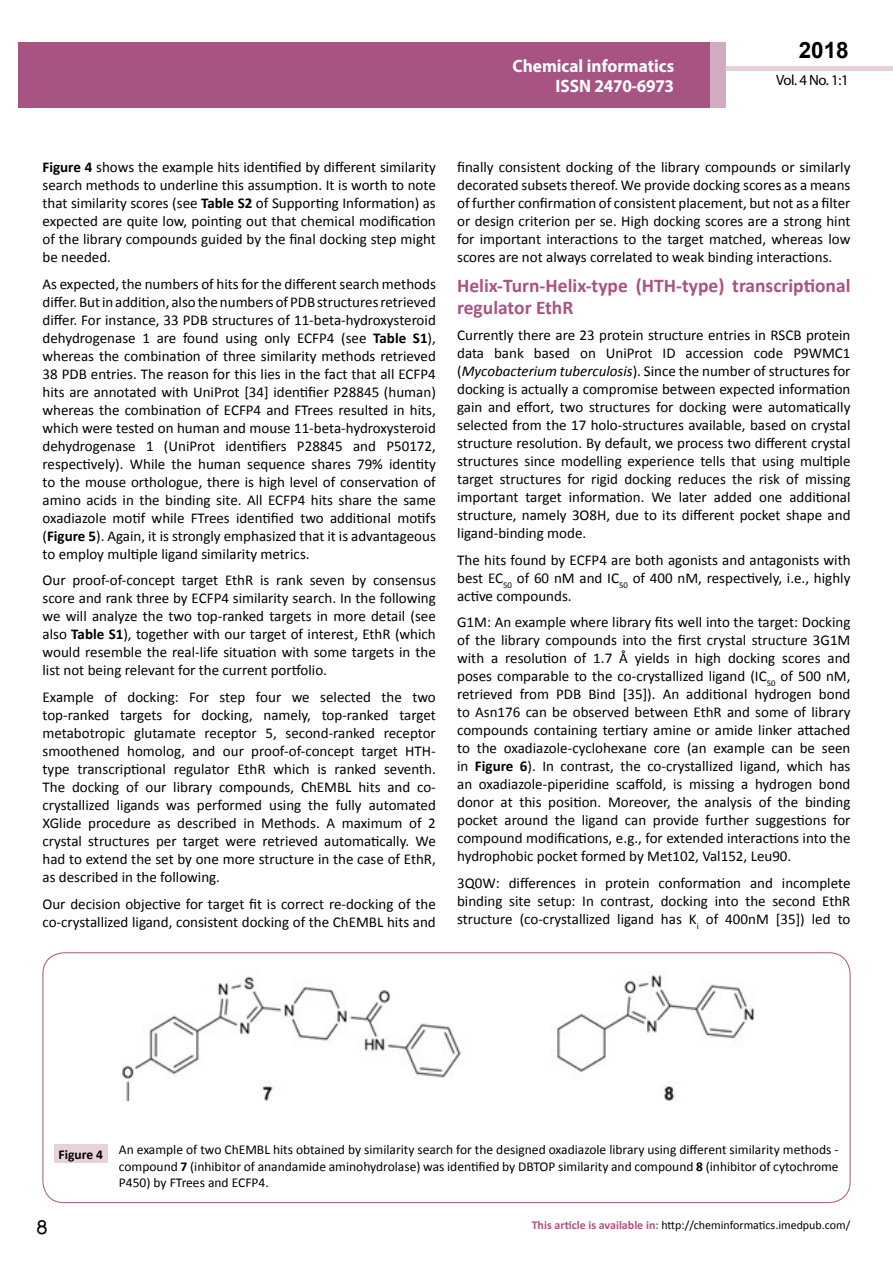
<style>
.page{position:relative;width:893px;height:1263px;background:#fff}
.page>*{position:absolute;margin:0;border:0;box-sizing:border-box;transform-origin:0 0}
.t1{font:25.5px "Tunga";color:#000}
.t2{font:700 22.5px "Arial";color:#000}
.t3{font:700 19.5px/21.5px "Calibri";color:#a75483}
.t4{font:700 18px/19.8px "Myriad Pro";color:#fff;text-align:right;scale:.96 1}
.t5{font:15px/18px "Calibri";color:#000;text-align:justify}
.t6{font:14.85px "Myriad Pro";color:#000}
.t7{font:13.5px/16.2px "Calibri";color:#000;text-align:justify}
.t8{font:700 13.5px "Calibri";color:#000}
.t9{font:12px "Calibri";color:#000}
.s1{font-weight:700}
.s2{font-style:italic}
.s3{font-weight:700;color:#a75483}
</style>
<div class="page">
<div style="left:722px;top:66px;width:171px;height:5px;background:#e6d1dd"></div>
<div style="left:710px;top:42px;width:15px;height:66px;background:#d2aac1"></div>
<div style="left:19px;top:42px;width:691px;height:66px;background:#a75483"></div>
<img style="left:122px;top:971px;width:633px;height:131px">
<div style="left:54px;top:1144px;width:53px;height:19px;background:#e6d1dd"></div>
<p class="t4" style="left:512px;top:55px;width:170px">Chemical informatics<br>ISSN 2470-6973</p>
<h2 class="t2" style="left:799px;top:35px;width:52px">2018</h2>
<p class="t6" style="left:776px;top:71px;width:74px">Vol. 4 No. 1:1</p>
<p class="t5" style="left:43px;top:158px;width:395px"><span class="s1">Figure 4</span> shows the example hits identified by different similarity search methods to underline this assumption. It is worth to note that similarity scores (see <span class="s1">Table S2</span> of Supporting Information) as expected are quite low, pointing out that chemical modification of the library compounds guided by the final docking step might be needed.</p>
<p class="t5" style="left:43px;top:275px;width:395px">As expected, the numbers of hits for the different search methods differ.Butinaddition, alsothenumbersofPDBstructuresretrieved differ. For instance, 33 PDB structures of 11-beta-hydroxysteroid dehydrogenase 1 are found using only ECFP4 (see <span class="s1">Table S1</span>), whereas the combination of three similarity methods retrieved 38 PDB entries. The reason for this lies in the fact that all ECFP4 hits are annotated with UniProt [34] identifier P28845 (human) whereas the combination of ECFP4 and FTrees resulted in hits, which were tested on human and mouse 11-beta-hydroxysteroid dehydrogenase 1 (UniProt identifiers P28845 and P50172, respectively). While the human sequence shares 79% identity to the mouse orthologue, there is high level of conservation of amino acids in the binding site. All ECFP4 hits share the same oxadiazole motif while FTrees identified two additional motifs (<span class="s1">Figure 5</span>). Again, it is strongly emphasized that it is advantageous to employ multiple ligand similarity metrics.</p>
<p class="t5" style="left:43px;top:571px;width:395px">Our proof-of-concept target EthR is rank seven by consensus score and rank three by ECFP4 similarity search. In the following we will analyze the two top-ranked targets in more detail (see also <span class="s1">Table S1</span>), together with our target of interest, EthR (which would resemble the real-life situation with some targets in the list not being relevant for the current portfolio.</p>
<p class="t5" style="left:43px;top:688px;width:395px">Example of docking: For step four we selected the two top-ranked targets for docking, namely, top-ranked target metabotropic glutamate receptor 5, second-ranked receptor smoothened homolog, and our proof-of-concept target HTH&shy;type transcriptional regulator EthR which is ranked seventh.<br>The docking of our library compounds, ChEMBL hits and co&shy;crystallized ligands was performed using the fully automated XGlide procedure as described in Methods. A maximum of 2 crystal structures per target were retrieved automatically. We had to extend the set by one more structure in the case of EthR, as described in the following.</p>
<p class="t5" style="left:43px;top:894px;width:395px">Our decision objective for target fit is correct re-docking of the co-crystallized ligand, consistent docking of the ChEMBL hits and</p>
<p class="t5" style="left:457px;top:158px;width:395px">finally consistent docking of the library compounds or similarly decorated subsets thereof. We provide docking scores as a means of further confirmation of consistent placement, but not as a filter or design criterion per se. High docking scores are a strong hint for important interactions to the target matched, whereas low scores are not always correlated to weak binding interactions.</p>
<h3 class="t3" style="left:457px;top:275px;width:395px">Helix-Turn-Helix-type (HTH-type) transcriptional regulator EthR</h3>
<p class="t5" style="left:457px;top:326px;width:395px">Currently there are 23 protein structure entries in RSCB protein data bank based on UniProt ID accession code P9WMC1 (<span class="s2">Mycobacterium tuberculosis</span>). Since the number of structures for docking is actually a compromise between expected information gain and effort, two structures for docking were automatically selected from the 17 holo-structures available, based on crystal structure resolution. By default, we process two different crystal structures since modelling experience tells that using multiple target structures for rigid docking reduces the risk of missing important target information. We later added one additional structure, namely 3O8H, due to its different pocket shape and ligand-binding mode.</p>
<p class="t5" style="left:457px;top:551px;width:395px">The hits found by ECFP4 are both agonists and antagonists with best EC<sub>50</sub> of 60 nM and IC<sub>50</sub> of 400 nM, respectively, i.e., highly active compounds.</p>
<p class="t5" style="left:457px;top:613px;width:395px">G1M: An example where library fits well into the target: Docking of the library compounds into the first crystal structure 3G1M with a resolution of 1.7 Å yields in high docking scores and poses comparable to the co-crystallized ligand (IC<sub>50</sub> of 500 nM, retrieved from PDB Bind [35]). An additional hydrogen bond to Asn176 can be observed between EthR and some of library compounds containing tertiary amine or amide linker attached to the oxadiazole-cyclohexane core (an example can be seen in <span class="s1">Figure 6</span>). In contrast, the co-crystallized ligand, which has an oxadiazole-piperidine scaffold, is missing a hydrogen bond donor at this position. Moreover, the analysis of the binding pocket around the ligand can provide further suggestions for compound modifications, e.g., for extended interactions into the hydrophobic pocket formed by Met102, Val152, Leu90.</p>
<p class="t5" style="left:457px;top:874px;width:395px">3Q0W: differences in protein conformation and incomplete binding site setup: In contrast, docking into the second EthR structure (co-crystallized ligand has K<sub>i</sub> of 400nM [35]) led to</p>
<p class="t8" style="left:59px;top:1145px;width:46px">Figure 4</p>
<p class="t7" style="left:119px;top:1142px;width:721px">An example of two ChEMBL hits obtained by similarity search for the designed oxadiazole library using different similarity methods - compound <span class="s1">7</span> (inhibitor of anandamide aminohydrolase) was identified by DBTOP similarity and compound <span class="s1">8</span> (inhibitor of cytochrome P450) by FTrees and ECFP4.</p>
<h1 class="t1" style="left:36px;top:1210px;width:13px">8</h1>
<p class="t9" style="left:532px;top:1218px;width:320px"><span class="s3">This article is available in:</span> http://cheminformatics.imedpub.com/</p>
</div>
